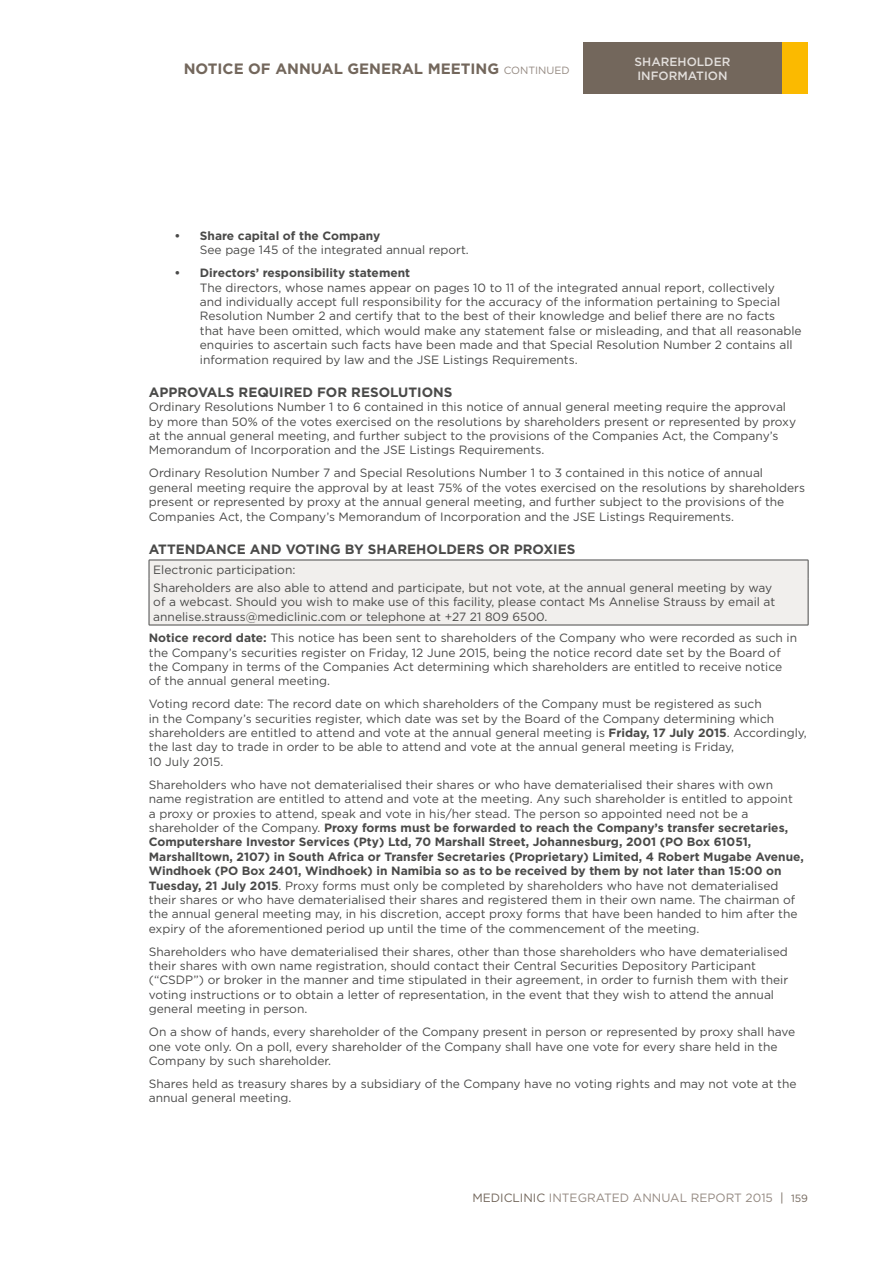
<style>
.page{position:relative;width:893px;height:1263px;background:#fff}
.page>*{position:absolute;margin:0;border:0;box-sizing:border-box;transform-origin:0 0}
.t1{font:700 15px "Gotham";color:#73675c}
.t2{font:700 13.5px "Gotham";color:#4a4a49}
.t3{font:12px/14.4px "Gotham";color:#4a4a49}
.t4{font:700 12px "Gotham";color:#4a4a49}
.t5{font:12px "Gotham";color:#948981}
.t6{font:500 12px/14.4px "Gotham";color:#e3dfdc}
.s1{font-weight:400;font-size:10.5px;color:#948981}
.s2{font-weight:700}
.s3{color:#73675c}
.s4{font-size:10.5px;color:#73675c}
</style>
<div class="page">
<div style="left:583px;top:43px;width:199px;height:51px;background:#73675c"></div>
<div style="left:782px;top:43px;width:26px;height:51px;background:#fbba00"></div>
<div style="left:149px;top:560px;width:660px;height:65px;background:#f1efed"></div>
<hr style="left:149px;top:578px;width:1px;height:47px;background:#4a4a49">
<hr style="left:808px;top:578px;width:1px;height:47px;background:#4a4a49">
<hr style="left:149px;top:625px;width:659px;height:1px;background:#4a4a49">
<p class="t1" style="left:184px;top:59px;width:388px">NOTICE OF ANNUAL GENERAL MEETING <span class="s1">CONTINUED</span></p>
<p class="t6" style="left:635px;top:54px;width:97px">SHAREHOLDER<br>INFORMATION</p>
<p class="t4" style="left:174px;top:228px;width:207px">• Share capital of the Company</p>
<p class="t3" style="left:200px;top:243px;width:271px">See page 145 of the integrated annual report.</p>
<p class="t4" style="left:174px;top:265px;width:237px">• Directors’ responsibility statement</p>
<p class="t3" style="left:200px;top:280px;width:603px">The directors, whose names appear on pages 10 to 11 of the integrated annual report, collectively<br>and individually accept full responsibility for the accuracy of the information pertaining to Special Resolution Number 2 and certify that to the best of their knowledge and belief there are no facts that have been omitted, which would make any statement false or misleading, and that all reasonable enquiries to ascertain such facts have been made and that Special Resolution Number 2 contains all information required by law and the JSE Listings Requirements.</p>
<p class="t2" style="left:149px;top:383px;width:305px">APPROVALS REQUIRED FOR RESOLUTIONS</p>
<p class="t3" style="left:149px;top:400px;width:649px">Ordinary Resolutions Number 1 to 6 contained in this notice of annual general meeting require the approval by more than 50% of the votes exercised on the resolutions by shareholders present or represented by proxy at the annual general meeting, and further subject to the provisions of the Companies Act, the Company’s Memorandum of Incorporation and the JSE Listings Requirements.</p>
<p class="t3" style="left:149px;top:466px;width:658px">Ordinary Resolution Number 7 and Special Resolutions Number 1 to 3 contained in this notice of annual general meeting require the approval by at least 75% of the votes exercised on the resolutions by shareholders present or represented by proxy at the annual general meeting, and further subject to the provisions of the Companies Act, the Company’s Memorandum of Incorporation and the JSE Listings Requirements.</p>
<p class="t2" style="left:149px;top:540px;width:428px">ATTENDANCE AND VOTING BY SHAREHOLDERS OR PROXIES</p>
<p class="t3" style="left:153px;top:560px;width:621px;line-height:18.1px">Electronic participation:<br>Shareholders are also able to attend and participate, but not vote, at the annual general meeting by way</p>
<p class="t3" style="left:153px;top:595px;width:624px">of a webcast. Should you wish to make use of this facility, please contact Ms Annelise Strauss by email at annelise.strauss@mediclinic.com or telephone at +27 21 809 6500.</p>
<p class="t3" style="left:149px;top:630px;width:650px"><span class="s2">Notice record date:</span> This notice has been sent to shareholders of the Company who were recorded as such in the Company’s securities register on Friday, 12 June 2015, being the notice record date set by the Board of the Company in terms of the Companies Act determining which shareholders are entitled to receive notice of the annual general meeting.</p>
<p class="t3" style="left:149px;top:696px;width:660px">Voting record date: The record date on which shareholders of the Company must be registered as such<br>in the Company’s securities register, which date was set by the Board of the Company determining which shareholders are entitled to attend and vote at the annual general meeting is <span class="s2">Friday, 17 July 2015</span>. Accordingly, the last day to trade in order to be able to attend and vote at the annual general meeting is Friday,<br>10 July 2015.</p>
<p class="t3" style="left:149px;top:777px;width:657px">Shareholders who have not dematerialised their shares or who have dematerialised their shares with own name registration are entitled to attend and vote at the meeting. Any such shareholder is entitled to appoint<br>a proxy or proxies to attend, speak and vote in his/her stead. The person so appointed need not be a shareholder of the Company. <span class="s2">Proxy forms must be forwarded to reach the Company’s transfer secretaries, Computershare Investor Services (Pty) Ltd, 70 Marshall Street, Johannesburg, 2001 (PO Box 61051, Marshalltown, 2107) in South Africa or Transfer Secretaries (Proprietary) Limited, 4 Robert Mugabe Avenue, Windhoek (PO Box 2401, Windhoek) in Namibia so as to be received by them by not later than 15:00 on Tuesday, 21 July 2015</span>. Proxy forms must only be completed by shareholders who have not dematerialised their shares or who have dematerialised their shares and registered them in their own name. The chairman of the annual general meeting may, in his discretion, accept proxy forms that have been handed to him after the expiry of the aforementioned period up until the time of the commencement of the meeting.</p>
<p class="t3" style="left:149px;top:944px;width:641px">Shareholders who have dematerialised their shares, other than those shareholders who have dematerialised their shares with own name registration, should contact their Central Securities Depository Participant (“CSDP”) or broker in the manner and time stipulated in their agreement, in order to furnish them with their voting instructions or to obtain a letter of representation, in the event that they wish to attend the annual general meeting in person.</p>
<p class="t3" style="left:149px;top:1024px;width:648px">On a show of hands, every shareholder of the Company present in person or represented by proxy shall have one vote only. On a poll, every shareholder of the Company shall have one vote for every share held in the<br>Company by such shareholder.</p>
<p class="t3" style="left:149px;top:1076px;width:649px">Shares held as treasury shares by a subsidiary of the Company have no voting rights and may not vote at the annual general meeting.</p>
<p class="t5" style="left:472px;top:1190px;width:337px"><span class="s3">MEDICLINIC</span> INTEGRATED ANNUAL REPORT 2015 <span class="s3">|</span> <span class="s4">159</span></p>
</div>
